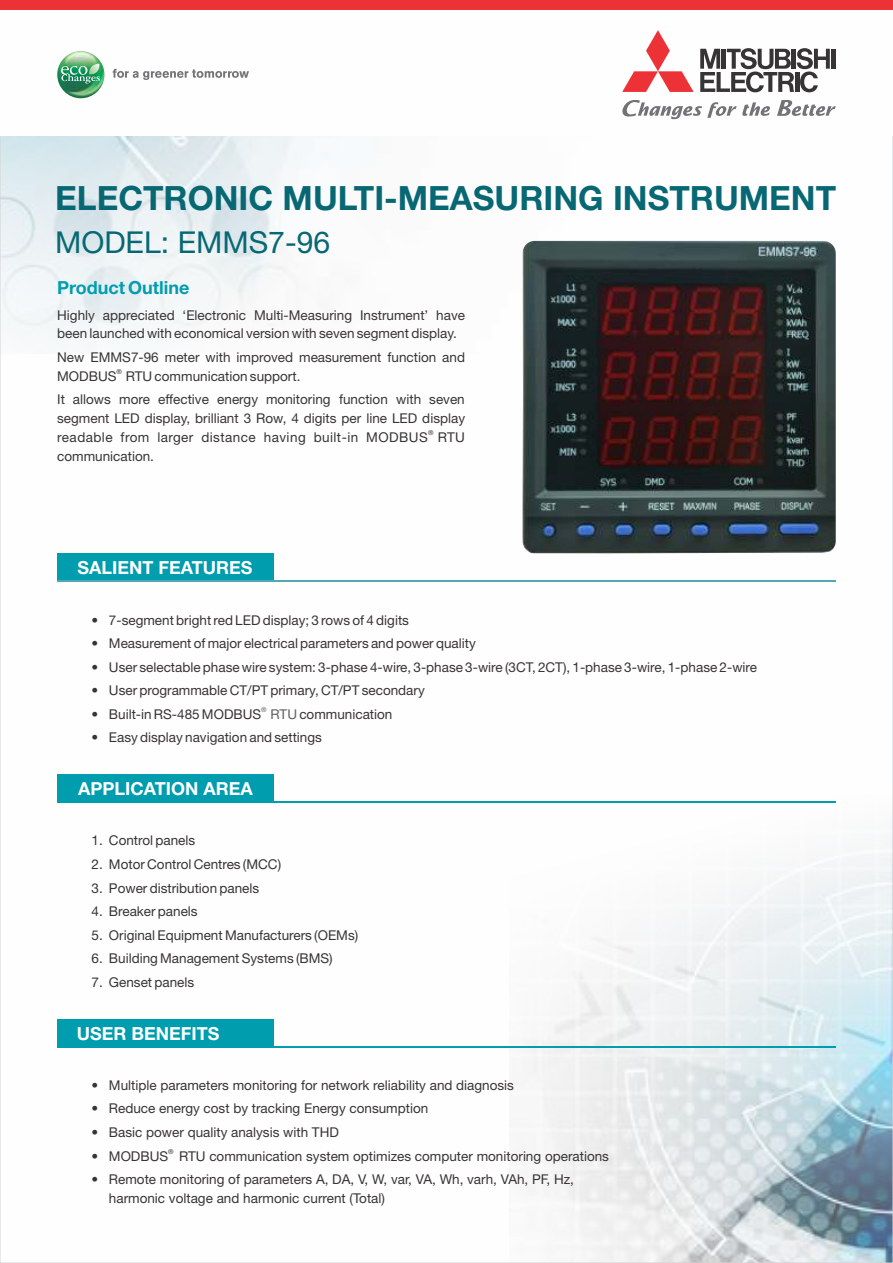
<style>
.page{position:relative;width:893px;height:1263px;background:#fff}
.page>*{position:absolute;margin:0;border:0;box-sizing:border-box;transform-origin:0 0}
.t1{font:700 33.45px "Helvetica Neue";color:#076873}
.t2{font:30.15px "Helvetica Neue";color:#076873}
.t3{font:700 18px "Helvetica Neue";color:#fefefe}
.t4{font:700 18px "Helvetica Neue";color:#009daf}
.t5{font:13.5px/18.8px "Helvetica Neue";color:#373435}
.t6{font:13.5px/18.8px "Helvetica Neue";letter-spacing:.035em;color:#373435}
.t7{font:6.75px "Helvetica Neue";color:#373435}
.t8{font:6.75px "Helvetica Neue";color:#606062}
.s1{color:#606062}
</style>
<div class="page">
<img style="left:510px;top:801px;width:381px;height:460px">
<div style="left:0;top:0;width:893px;height:10px;background:#ed3237"></div>
<div style="left:57px;top:554px;width:217px;height:28px;background:#009daf"></div>
<hr style="left:57px;top:581px;width:778px;height:1px;background:#51a8b1">
<div style="left:57px;top:775px;width:217px;height:28px;background:#009daf"></div>
<hr style="left:57px;top:802px;width:778px;height:1px;background:#009daf">
<div style="left:57px;top:1019px;width:217px;height:28px;background:#009daf"></div>
<hr style="left:57px;top:1046px;width:778px;height:1px;background:#009daf">
<img style="left:522px;top:241px;width:314px;height:312px;border-radius:12px">
<svg style="left:113px;top:69px;width:136px;height:11px"></svg>
<img style="left:57px;top:51px;width:47px;height:47px">
<svg style="left:61px;top:64px;width:39px;height:19px"></svg>
<svg style="left:777px;top:100px;width:59px;height:16px"></svg>
<svg style="left:622px;top:100px;width:148px;height:19px"></svg>
<svg style="left:622px;top:30px;width:72px;height:62px"></svg>
<hr style="left:831px;top:49px;width:4px;height:20px;background:#373435">
<svg style="left:700px;top:48px;width:130px;height:44px"></svg>
<h1 class="t1" style="left:55px;top:184px;width:782px">ELECTRONIC MULTI-MEASURING INSTRUMENT</h1>
<h2 class="t2" style="left:55px;top:229px;width:277px">MODEL: EMMS7-96</h2>
<h3 class="t4" style="left:57px;top:280px;width:134px">Product Outline</h3>
<p class="t5" style="left:57px;top:306px;width:409px">Highly appreciated ‘Electronic Multi-Measuring Instrument’ have been launched with economical version with seven segment display.</p>
<p class="t5" style="left:57px;top:349px;width:409px">New EMMS7-96 meter with improved measurement function and</p>
<p class="t7" style="left:116px;top:369px;width:5px">®</p>
<p class="t5" style="left:57px;top:365px;width:409px;line-height:23.5px">MODBUS RTU communication support.<br>It allows more effective energy monitoring function with seven</p>
<p class="t5" style="left:57px;top:410px;width:409px">segment LED display, brilliant 3 Row, 4 digits per line LED display</p>
<p class="t7" style="left:428px;top:430px;width:5px">®</p>
<p class="t6" style="left:57px;top:429px;width:409px">readable from larger distance having built-in MODBUS RTU communication.</p>
<h3 class="t3" style="left:78px;top:560px;width:177px">SALIENT FEATURES</h3>
<p class="t5" style="left:92px;top:611px;width:319px">• 7-segment bright red LED display; 3 rows of 4 digits</p>
<p class="t5" style="left:92px;top:635px;width:386px">• Measurement of major electrical parameters and power quality</p>
<p class="t5" style="left:92px;top:658px;width:667px">• User selectable phase wire system: 3-phase 4-wire, 3-phase 3-wire (3CT, 2CT), 1-phase 3-wire, 1-phase 2-wire</p>
<p class="t5" style="left:92px;top:682px;width:335px">• User programmable CT/PT primary, CT/PT secondary</p>
<p class="t5" style="left:92px;top:705px;width:171px">• Built-in RS-485 MODBUS</p>
<p class="t5" style="left:271px;top:705px;width:123px"><span class="s1">RTU</span> communication</p>
<p class="t8" style="left:261px;top:706px;width:5px">®</p>
<p class="t5" style="left:92px;top:729px;width:232px">• Easy display navigation and settings</p>
<h3 class="t3" style="left:78px;top:781px;width:176px">APPLICATION AREA</h3>
<p class="t5" style="left:92px;top:832px;width:105px">1. Control panels</p>
<p class="t5" style="left:92px;top:856px;width:191px">2. Motor Control Centres (MCC)</p>
<p class="t5" style="left:92px;top:879px;width:169px">3. Power distribution panels</p>
<p class="t5" style="left:92px;top:903px;width:108px">4. Breaker panels</p>
<p class="t5" style="left:92px;top:926px;width:268px">5. Original Equipment Manufacturers (OEMs)</p>
<p class="t5" style="left:92px;top:950px;width:243px">6. Building Management Systems (BMS)</p>
<p class="t5" style="left:92px;top:973px;width:104px">7. Genset panels</p>
<h3 class="t3" style="left:77px;top:1025px;width:144px">USER BENEFITS</h3>
<p class="t5" style="left:92px;top:1077px;width:424px">• Multiple parameters monitoring for network reliability and diagnosis</p>
<p class="t5" style="left:92px;top:1100px;width:338px">• Reduce energy cost by tracking Energy consumption</p>
<p class="t5" style="left:92px;top:1124px;width:249px">• Basic power quality analysis with THD</p>
<p class="t7" style="left:168px;top:1148px;width:5px">®</p>
<p class="t5" style="left:92px;top:1147px;width:519px">• MODBUS RTU communication system optimizes computer monitoring operations</p>
<p class="t5" style="left:109px;top:1171px;width:467px;text-indent:-17px">• Remote monitoring of parameters A, DA, V, W, var, VA, Wh, varh, VAh, PF, Hz, harmonic voltage and harmonic current (Total)</p>
</div>
